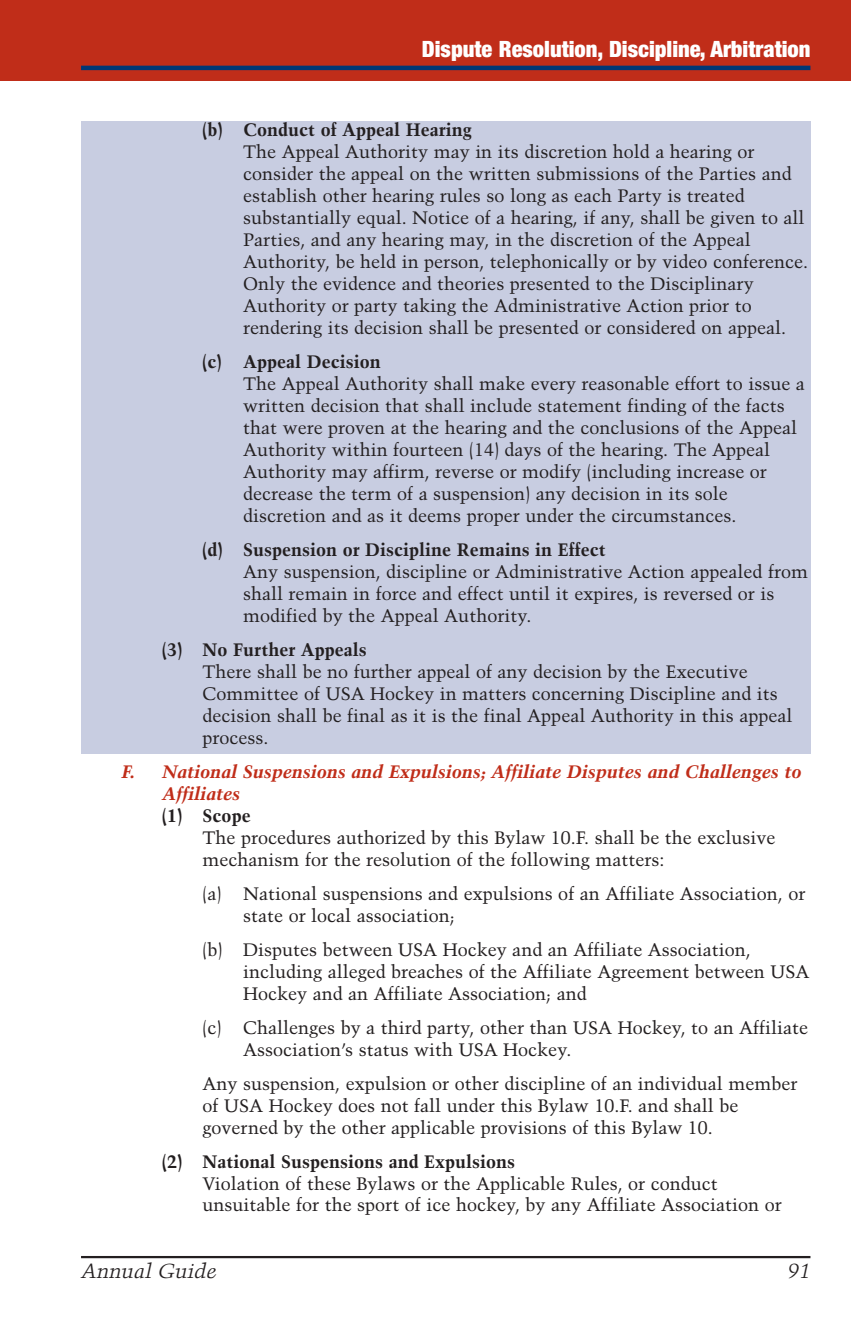
<style>
.page{position:relative;width:851px;height:1337px;background:#fff}
.page>*{position:absolute;margin:0;border:0;box-sizing:border-box;transform-origin:0 0}
.t1{font:900 condensed 22.5px "Helvetica Neue";color:#fff}
.t2{font:italic 20.25px "Trump Mediaeval";color:#231f20}
.t3{font:18px/22.1px "Trump Mediaeval";color:#231f20}
.t4{font:700 18px "Trump Mediaeval";color:#231f20}
.t5{font:italic 700 18px/21.8px "Trump Mediaeval";color:#c02d19}
</style>
<div class="page">
<div style="left:81px;top:122px;width:729px;height:631px;background:#c8cde1"></div>
<div style="left:0;top:0;width:850px;height:81px;background:#c02d19"></div>
<hr style="left:81px;top:66px;width:729px;height:4px;background:#013775">
<hr style="left:81px;top:1256px;width:729px;height:2px;background:#231f20">
<p class="t1" style="left:422px;top:40px;width:390px">Dispute Resolution, Discipline, Arbitration</p>
<p class="t4" style="left:202px;top:119px;width:271px">(b) Conduct of Appeal Hearing</p>
<p class="t3" style="left:243px;top:140px;width:566px">The Appeal Authority may in its discretion hold a hearing or consider the appeal on the written submissions of the Parties and establish other hearing rules so long as each Party is treated substantially equal. Notice of a hearing, if any, shall be given to all Parties, and any hearing may, in the discretion of the Appeal Authority, be held in person, telephonically or by video conference.<br>Only the evidence and theories presented to the Disciplinary Authority or party taking the Administrative Action prior to rendering its decision shall be presented or considered on appeal.</p>
<p class="t4" style="left:202px;top:351px;width:180px">(c) Appeal Decision</p>
<p class="t3" style="left:243px;top:372px;width:563px">The Appeal Authority shall make every reasonable effort to issue a written decision that shall include statement finding of the facts that were proven at the hearing and the conclusions of the Appeal Authority within fourteen (14) days of the hearing. The Appeal Authority may affirm, reverse or modify (including increase or decrease the term of a suspension) any decision in its sole discretion and as it deems proper under the circumstances.</p>
<p class="t4" style="left:202px;top:539px;width:404px">(d) Suspension or Discipline Remains in Effect</p>
<p class="t3" style="left:243px;top:560px;width:566px">Any suspension, discipline or Administrative Action appealed from shall remain in force and effect until it expires, is reversed or is modified by the Appeal Authority.</p>
<p class="t4" style="left:162px;top:639px;width:206px">(3) No Further Appeals</p>
<p class="t3" style="left:202px;top:660px;width:591px">There shall be no further appeal of any decision by the Executive Committee of USA Hockey in matters concerning Discipline and its decision shall be final as it is the final Appeal Authority in this appeal process.</p>
<p class="t5" style="left:162px;top:760px;width:640px;text-indent:-40px">F. National Suspensions and Expulsions; Affiliate Disputes and Challenges to<br>Affiliates</p>
<p class="t4" style="left:162px;top:805px;width:90px">(1) Scope</p>
<p class="t3" style="left:202px;top:826px;width:574px">The procedures authorized by this Bylaw 10.F. shall be the exclusive mechanism for the resolution of the following matters:</p>
<p class="t3" style="left:243px;top:882px;width:564px;text-indent:-40px">(a) National suspensions and expulsions of an Affiliate Association, or state or local association;</p>
<p class="t3" style="left:243px;top:938px;width:568px;text-indent:-40px">(b) Disputes between USA Hockey and an Affiliate Association, including alleged breaches of the Affiliate Agreement between USA<br>Hockey and an Affiliate Association; and</p>
<p class="t3" style="left:243px;top:1016px;width:566px;text-indent:-40px">(c) Challenges by a third party, other than USA Hockey, to an Affiliate<br>Association’s status with USA Hockey.</p>
<p class="t3" style="left:202px;top:1072px;width:596px">Any suspension, expulsion or other discipline of an individual member of USA Hockey does not fall under this Bylaw 10.F. and shall be governed by the other applicable provisions of this Bylaw 10.</p>
<p class="t4" style="left:162px;top:1151px;width:354px">(2) National Suspensions and Expulsions</p>
<p class="t3" style="left:202px;top:1172px;width:580px">Violation of these Bylaws or the Applicable Rules, or conduct unsuitable for the sport of ice hockey, by any Affiliate Association or</p>
<p class="t2" style="left:81px;top:1259px;width:137px">Annual Guide</p>
<p class="t2" style="left:787px;top:1259px;width:24px">91</p>
</div>
